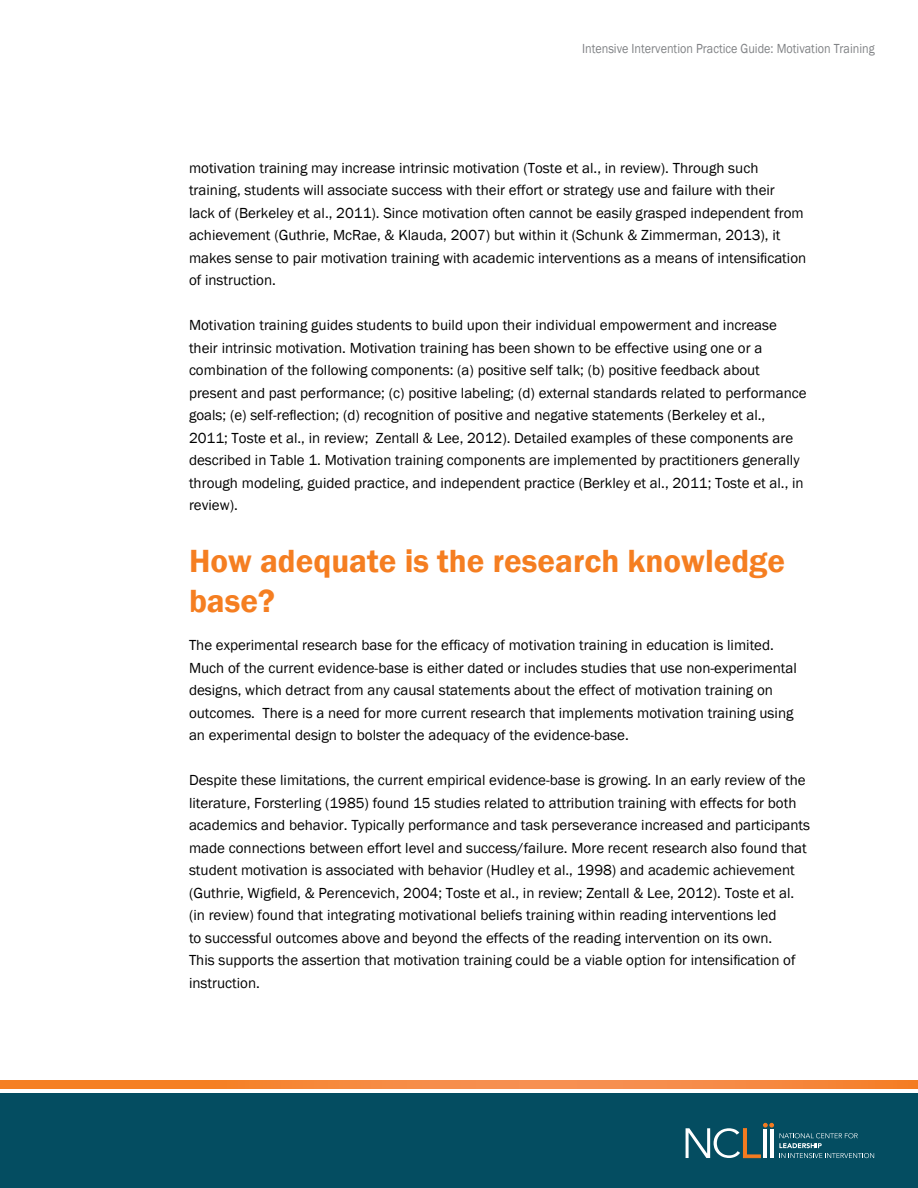
<style>
.page{position:relative;width:918px;height:1188px;background:#fff}
.page>*{position:absolute;margin:0;border:0;box-sizing:border-box;transform-origin:0 0}
.t1{font:600 33px/39.6px "Franklin Gothic";color:#f57e21}
.Copy{font:15px/22.5px "Franklin Gothic";color:#000}
.t2{font:13.5px "Franklin Gothic";color:#808285;scale:.9 1}
</style>
<div class="page">
<div style="left:0;top:1094px;width:918px;height:94px;background:#044d61"></div>
<svg style="left:0;top:1080px;width:918px;height:8px;background:#f58639"></svg>
<svg style="left:686px;top:1123px;width:188px;height:35px"></svg>
<p class="t2" style="left:582px;top:40px;width:327px">Intensive Intervention Practice Guide: Motivation Training</p>
<p class="Copy" style="left:189px;top:157px;width:619px">motivation training may increase intrinsic motivation (Toste et al., in review). Through such training, students will associate success with their effort or strategy use and failure with their<br>lack of (Berkeley et al., 2011). Since motivation often cannot be easily grasped independent from achievement (Guthrie, McRae, &amp; Klauda, 2007) but within it (Schunk &amp; Zimmerman, 2013), it makes sense to pair motivation training with academic interventions as a means of intensification of instruction.</p>
<p class="Copy" style="left:189px;top:314px;width:619px">Motivation training guides students to build upon their individual empowerment and increase their intrinsic motivation. Motivation training has been shown to be effective using one or a combination of the following components: (a) positive self talk; (b) positive feedback about present and past performance; (c) positive labeling; (d) external standards related to performance goals; (e) self-reflection; (d) recognition of positive and negative statements (Berkeley et al., 2011; Toste et al., in review; Zentall &amp; Lee, 2012). Detailed examples of these components are described in Table 1. Motivation training components are implemented by practitioners generally through modeling, guided practice, and independent practice (Berkley et al., 2011; Toste et al., in review).</p>
<h1 class="t1" style="left:189px;top:542px;width:598px">How adequate is the research knowledge base?</h1>
<p class="Copy" style="left:189px;top:634px;width:609px">The experimental research base for the efficacy of motivation training in education is limited.<br>Much of the current evidence-base is either dated or includes studies that use non-experimental designs, which detract from any causal statements about the effect of motivation training on outcomes. There is a need for more current research that implements motivation training using an experimental design to bolster the adequacy of the evidence-base.</p>
<p class="Copy" style="left:189px;top:769px;width:623px">Despite these limitations, the current empirical evidence-base is growing. In an early review of the literature, Forsterling (1985) found 15 studies related to attribution training with effects for both academics and behavior. Typically performance and task perseverance increased and participants made connections between effort level and success/failure. More recent research also found that student motivation is associated with behavior (Hudley et al., 1998) and academic achievement (Guthrie, Wigfield, &amp; Perencevich, 2004; Toste et al., in review; Zentall &amp; Lee, 2012). Toste et al. (in review) found that integrating motivational beliefs training within reading interventions led<br>to successful outcomes above and beyond the effects of the reading intervention on its own.<br>This supports the assertion that motivation training could be a viable option for intensification of instruction.</p>
</div>
